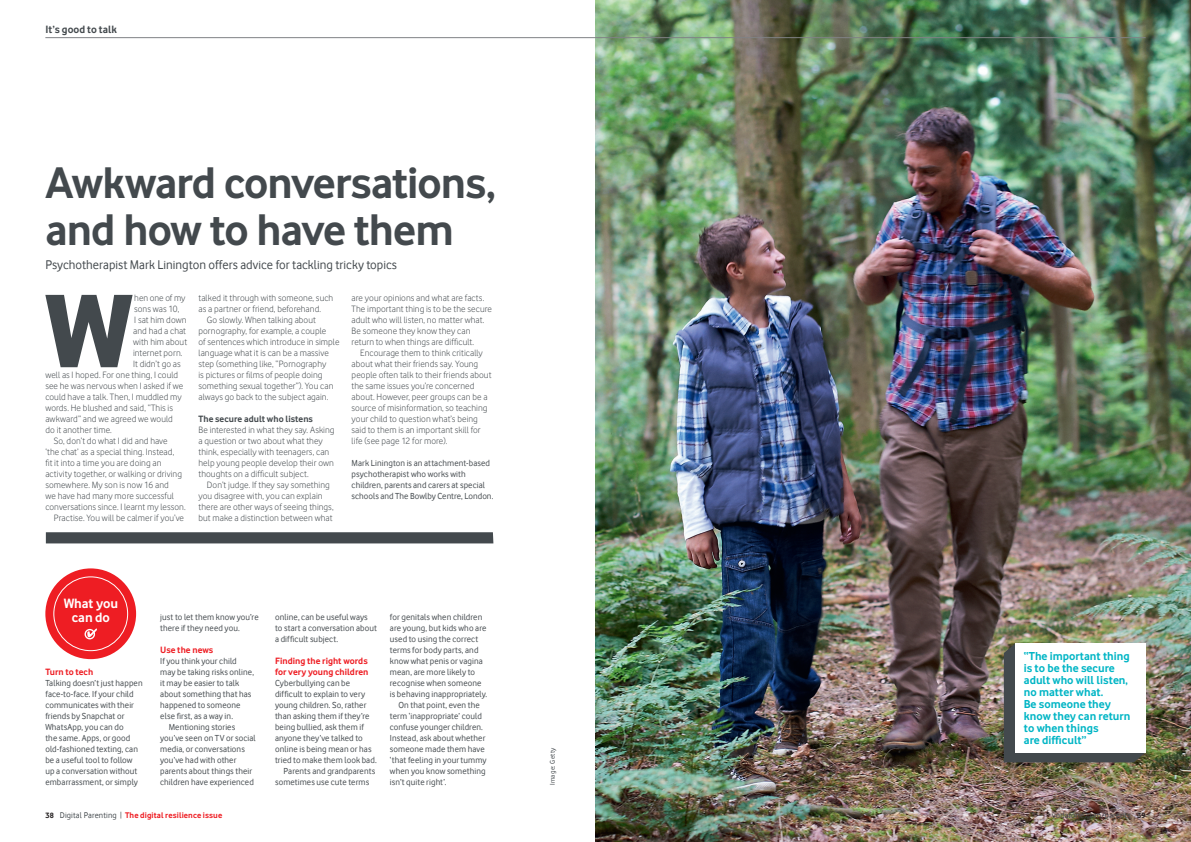
<style>
.page{position:relative;width:1191px;height:842px;background:#fff}
.page>*{position:absolute;margin:0;border:0;box-sizing:border-box;transform-origin:0 0}
.t1{font:108.3px "Vodafone Ex B";color:#43494d}
.t2{font:700 46px/46.5px "Vodafone Rg";letter-spacing:-.025em;color:#43494d}
.t3{font:700 14px/14px "Vodafone Rg";letter-spacing:-.005em;color:#fff;text-align:center}
.t4{font:13px "Vodafone Rg";color:#43494d}
.t5{font:700 12px/12px "Vodafone Rg";color:#00b5c5}
.t6{font:700 11px "Vodafone Rg";letter-spacing:.005em;color:#43494d}
.t7{font:9.5px/11px "Vodafone Lt";letter-spacing:.005em;color:#43494d}
.t8{font:700 9.5px/11px "Vodafone Rg";letter-spacing:.005em;color:#ee1d23}
.t9{font:700 9.5px "Vodafone Rg";letter-spacing:.005em;color:#43494d}
.t10{font:9px/11px "Vodafone Rg";letter-spacing:.01em;color:#43494d}
.t11{font:700 8.5px "Vodafone Rg";letter-spacing:.01em;color:#ee1d23}
.t12{font:8.5px "Vodafone Rg";letter-spacing:.015em;color:#43494d}
.t13{font:7px "Vodafone Rg";letter-spacing:.045em;color:#43494d}
.s1{font-size:8px;color:#231f20}
.s2{font-weight:400;color:#43494d}
.s3{font-weight:700;font-size:8px;color:#231f20}
</style>
<div class="page">
<hr style="left:45px;top:37px;width:550px;height:1px;background:#808285">
<div style="left:45px;top:568px;width:91px;height:91px;background:#ee1d23;border-radius:50%"></div>
<div style="left:53px;top:576px;width:75px;height:75px;border:1px solid #fff;border-radius:50%"></div>
<div style="left:85px;top:629px;width:10px;height:10px;border:1px solid #fff;border-radius:50%"></div>
<svg style="left:87px;top:628px;width:10px;height:9px"></svg>
<svg style="left:46px;top:532px;width:447px;height:11px;background:#474d51"></svg>
<img style="left:595px;top:0;width:596px;height:842px">
<hr style="left:595px;top:37px;width:550px;height:1px;background:#808285">
<svg style="left:1003px;top:643px;width:142px;height:119px;background:#505456"></svg>
<div style="left:1015px;top:643px;width:130px;height:109px;background:#fff"></div>
<p class="t6" style="left:45px;top:23px;width:73px">It’s good to talk</p>
<h2 class="t2" style="left:45px;top:159px;width:452px">Awkward conversations, and how to have them</h2>
<h3 class="t4" style="left:45px;top:257px;width:353px">Psychotherapist Mark Linington offers advice for tackling tricky topics</h3>
<h1 class="t1" style="left:45px;top:263px;width:90px">W</h1>
<p class="t7" style="left:134px;top:292px;width:53px">hen one of my</p>
<p class="t7" style="left:134px;top:303px;width:47px">sons was 10,</p>
<p class="t7" style="left:134px;top:314px;width:54px">I sat him down</p>
<p class="t7" style="left:133px;top:325px;width:54px">and had a chat</p>
<p class="t7" style="left:133px;top:336px;width:56px">with him about</p>
<p class="t7" style="left:133px;top:347px;width:51px">internet porn.</p>
<p class="t7" style="left:133px;top:358px;width:49px">It didn’t go as</p>
<p class="t7" style="left:45px;top:369px;width:134px">well as I hoped. For one thing, I could</p>
<p class="t7" style="left:45px;top:380px;width:139px">see he was nervous when I asked if we</p>
<p class="t7" style="left:45px;top:391px;width:138px">could have a talk. Then, I muddled my</p>
<p class="t7" style="left:45px;top:402px;width:129px">words. He blushed and said, “This is</p>
<p class="t7" style="left:45px;top:413px;width:129px">awkward” and we agreed we would</p>
<p class="t7" style="left:45px;top:424px;width:68px">do it another time.</p>
<p class="t7" style="left:54px;top:435px;width:115px">So, don’t do what I did and have</p>
<p class="t7" style="left:45px;top:446px;width:130px">‘the chat’ as a special thing. Instead,</p>
<p class="t7" style="left:45px;top:457px;width:118px">fit it into a time you are doing an</p>
<p class="t7" style="left:45px;top:468px;width:138px">activity together, or walking or driving</p>
<p class="t7" style="left:45px;top:479px;width:125px">somewhere. My son is now 16 and</p>
<p class="t7" style="left:45px;top:490px;width:130px">we have had many more successful</p>
<p class="t7" style="left:45px;top:501px;width:142px">conversations since. I learnt my lesson.</p>
<p class="t7" style="left:54px;top:512px;width:132px">Practise. You will be calmer if you’ve</p>
<p class="t7" style="left:198px;top:292px;width:136px">talked it through with someone, such</p>
<p class="t7" style="left:198px;top:303px;width:124px">as a partner or friend, beforehand.</p>
<p class="t7" style="left:207px;top:314px;width:110px">Go slowly. When talking about</p>
<p class="t7" style="left:198px;top:325px;width:129px">pornography, for example, a couple</p>
<p class="t7" style="left:198px;top:336px;width:142px">of sentences which introduce in simple</p>
<p class="t7" style="left:198px;top:347px;width:132px">language what it is can be a massive</p>
<p class="t7" style="left:198px;top:358px;width:129px">step (something like, “Pornography</p>
<p class="t7" style="left:198px;top:369px;width:125px">is pictures or films of people doing</p>
<p class="t7" style="left:198px;top:380px;width:136px">something sexual together”). You can</p>
<p class="t7" style="left:198px;top:391px;width:131px">always go back to the subject again.</p>
<p class="t9" style="left:198px;top:414px;width:116px">The secure adult who listens</p>
<p class="t7" style="left:198px;top:424px;width:137px">Be interested in what they say. Asking a question or two about what they think, especially with teenagers, can help young people develop their own thoughts on a difficult subject.</p>
<p class="t7" style="left:198px;top:480px;width:137px;text-indent:9px">Don’t judge. If they say something you disagree with, you can explain there are other ways of seeing things, but make a distinction between what</p>
<p class="t7" style="left:351px;top:293px;width:142px">are your opinions and what are facts.<br>The important thing is to be the secure adult who will listen, no matter what.<br>Be someone they know they can return to when things are difficult.</p>
<p class="t7" style="left:351px;top:348px;width:141px;text-indent:9px">Encourage them to think critically about what their friends say. Young people often talk to their friends about the same issues you’re concerned about. However, peer groups can be a source of misinformation, so teaching your child to question what’s being said to them is an important skill for life (see page 12 for more).</p>
<p class="t10" style="left:351px;top:458px;width:143px">Mark Linington is an attachment-based psychotherapist who works with children, parents and carers at special schools and The Bowlby Centre, London.</p>
<h3 class="t3" style="left:64px;top:596px;width:56px">What you can do</h3>
<p class="t8" style="left:45px;top:666px;width:49px">Turn to tech</p>
<p class="t10" style="left:45px;top:678px;width:99px">Talking doesn’t just happen face-to-face. If your child communicates with their friends by Snapchat or<br>WhatsApp, you can do<br>the same. Apps, or good old-fashioned texting, can be a useful tool to follow up a conversation without embarrassment, or simply</p>
<p class="t10" style="left:160px;top:612px;width:100px">just to let them know you’re there if they need you.</p>
<p class="t8" style="left:160px;top:644px;width:55px">Use the news</p>
<p class="t10" style="left:160px;top:656px;width:78px">If you think your child</p>
<p class="t10" style="left:160px;top:667px;width:95px">may be taking risks online,</p>
<p class="t10" style="left:160px;top:678px;width:81px">it may be easier to talk</p>
<p class="t10" style="left:160px;top:689px;width:93px">about something that has</p>
<p class="t10" style="left:160px;top:700px;width:82px">happened to someone</p>
<p class="t10" style="left:160px;top:711px;width:74px">else first, as a way in.</p>
<p class="t10" style="left:169px;top:722px;width:68px">Mentioning stories</p>
<p class="t10" style="left:160px;top:733px;width:97px">you’ve seen on TV or social</p>
<p class="t10" style="left:160px;top:744px;width:86px">media, or conversations</p>
<p class="t10" style="left:160px;top:755px;width:78px">you’ve had with other</p>
<p class="t10" style="left:160px;top:766px;width:93px">parents about things their</p>
<p class="t10" style="left:160px;top:777px;width:95px">children have experienced</p>
<p class="t11" style="left:45px;top:810px;width:178px"><span class="s1">38</span> <span class="s2">Digital Parenting |</span> The digital resilience issue</p>
<p class="t10" style="left:275px;top:612px;width:103px">online, can be useful ways to start a conversation about a difficult subject.</p>
<p class="t8" style="left:275px;top:655px;width:95px">Finding the right words for very young children</p>
<p class="t10" style="left:275px;top:678px;width:77px">Cyberbullying can be</p>
<p class="t10" style="left:275px;top:689px;width:92px">difficult to explain to very</p>
<p class="t10" style="left:275px;top:700px;width:93px">young children. So, rather</p>
<p class="t10" style="left:275px;top:711px;width:96px">than asking them if they’re</p>
<p class="t10" style="left:275px;top:722px;width:90px">being bullied, ask them if</p>
<p class="t10" style="left:275px;top:733px;width:89px">anyone they’ve talked to</p>
<p class="t10" style="left:275px;top:744px;width:98px">online is being mean or has</p>
<p class="t10" style="left:275px;top:755px;width:103px">tried to make them look bad.</p>
<p class="t10" style="left:283px;top:766px;width:93px">Parents and grandparents</p>
<p class="t10" style="left:275px;top:777px;width:96px">sometimes use cute terms</p>
<p class="t10" style="left:390px;top:612px;width:94px">for genitals when children</p>
<p class="t10" style="left:390px;top:623px;width:98px">are young, but kids who are</p>
<p class="t10" style="left:390px;top:634px;width:90px">used to using the correct</p>
<p class="t10" style="left:390px;top:645px;width:90px">terms for body parts, and</p>
<p class="t10" style="left:390px;top:656px;width:94px">know what penis or vagina</p>
<p class="t10" style="left:390px;top:667px;width:87px">mean, are more likely to</p>
<p class="t10" style="left:390px;top:678px;width:93px">recognise when someone</p>
<p class="t10" style="left:390px;top:689px;width:99px">is behaving inappropriately.</p>
<p class="t10" style="left:398px;top:700px;width:83px">On that point, even the</p>
<p class="t10" style="left:390px;top:711px;width:93px">term ‘inappropriate’ could</p>
<p class="t10" style="left:390px;top:722px;width:95px">confuse younger children.</p>
<p class="t10" style="left:390px;top:733px;width:97px">Instead, ask about whether</p>
<p class="t10" style="left:390px;top:744px;width:96px">someone made them have</p>
<p class="t10" style="left:390px;top:755px;width:98px">‘that feeling in your tummy</p>
<p class="t10" style="left:390px;top:766px;width:97px">when you know something</p>
<p class="t10" style="left:390px;top:777px;width:58px">isn’t quite right’.</p>
<p class="t13" style="left:548px;top:785px;width:39px;rotate:-90deg">Image: Getty</p>
<p class="t5" style="left:1023px;top:650px;width:108px">“The important thing is to be the secure adult who will listen, no matter what.<br>Be someone they know they can return to when things<br>are difficult”</p>
<p class="t12" style="left:1052px;top:810px;width:95px">vodafone.com/parents <span class="s3">39</span></p>
</div>
